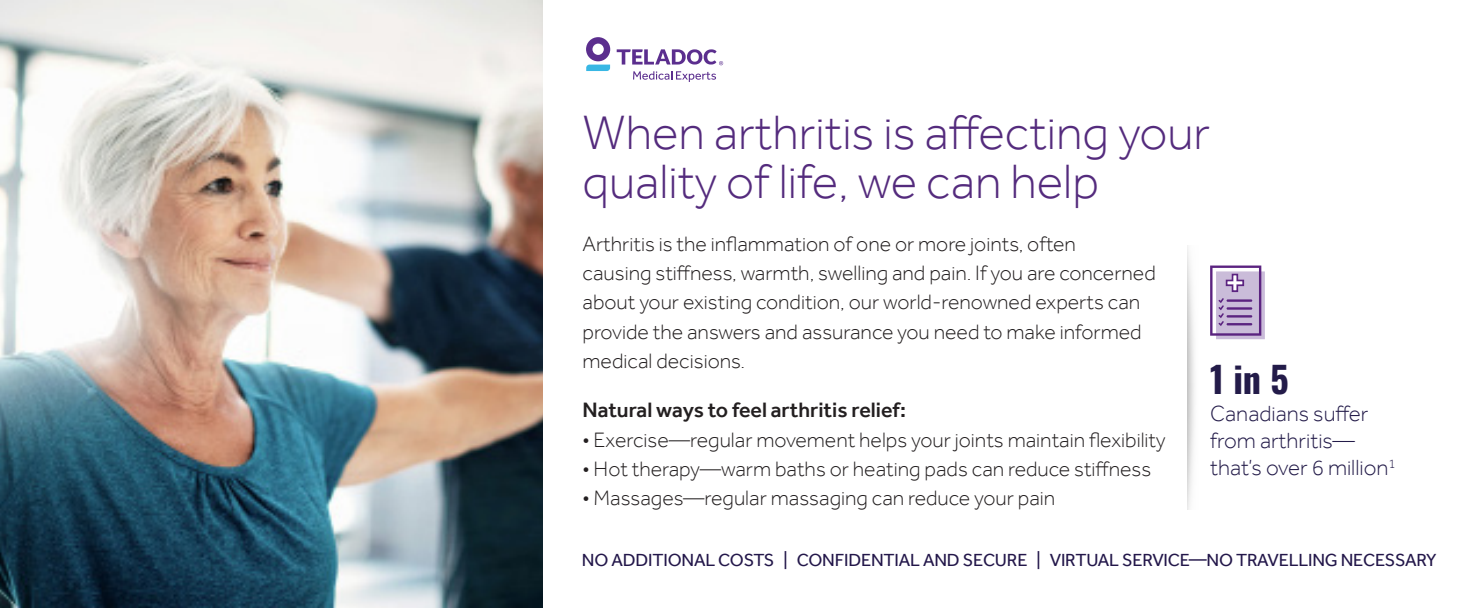
<style>
.page{position:relative;width:1458px;height:608px;background:#fff}
.page>*{position:absolute;margin:0;border:0;box-sizing:border-box;transform-origin:0 0}
.t1{font:300 49.5px/49.5px "Effra";color:#542b7d}
.t2{font:700 36px "Oswald";color:#231b49}
.t3{font:300 22.5px/27px "Effra";color:#231b49}
.t4{font:300 21.38px/29.2px "Effra";color:#231f20}
.t5{font:500 21.38px "Effra";color:#231f20}
.t6{font:18px "Effra";letter-spacing:-.01em;color:#23174a}
</style>
<div class="page">
<img style="left:0;top:0;width:543px;height:608px">
<svg style="left:1210px;top:265px;width:55px;height:74px;background:#b7a1c9"></svg>
<svg style="left:586px;top:37px;width:24px;height:34px"></svg>
<svg style="left:617px;top:49px;width:106px;height:16px"></svg>
<svg style="left:633px;top:71px;width:83px;height:11px"></svg>
<img style="left:1187px;top:245px;width:8px;height:264px">
<p class="t1" style="left:583px;top:107px;width:629px">When arthritis is affecting your quality of life, we can help</p>
<p class="t4" style="left:583px;top:229px;width:575px">Arthritis is the inflammation of one or more joints, often<br>causing stiffness, warmth, swelling and pain. If you are concerned about your existing condition, our world-renowned experts can provide the answers and assurance you need to make informed medical decisions.</p>
<p class="t5" style="left:583px;top:397px;width:325px">Natural ways to feel arthritis relief:</p>
<p class="t4" style="left:583px;top:424px;width:585px">• Exercise—regular movement helps your joints maintain flexibility</p>
<p class="t4" style="left:583px;top:454px;width:570px">• Hot therapy—warm baths or heating pads can reduce stiffness</p>
<p class="t4" style="left:583px;top:483px;width:474px">• Massages—regular massaging can reduce your pain</p>
<p class="t2" style="left:1210px;top:360px;width:80px">1 in 5</p>
<p class="t3" style="left:1210px;top:400px;width:187px">Canadians suffer from arthritis— that’s over 6 million<sup>1</sup></p>
<p class="t6" style="left:582px;top:549px;width:856px">NO ADDITIONAL COSTS | CONFIDENTIAL AND SECURE | VIRTUAL SERVICE—NO TRAVELLING NECESSARY</p>
</div>
